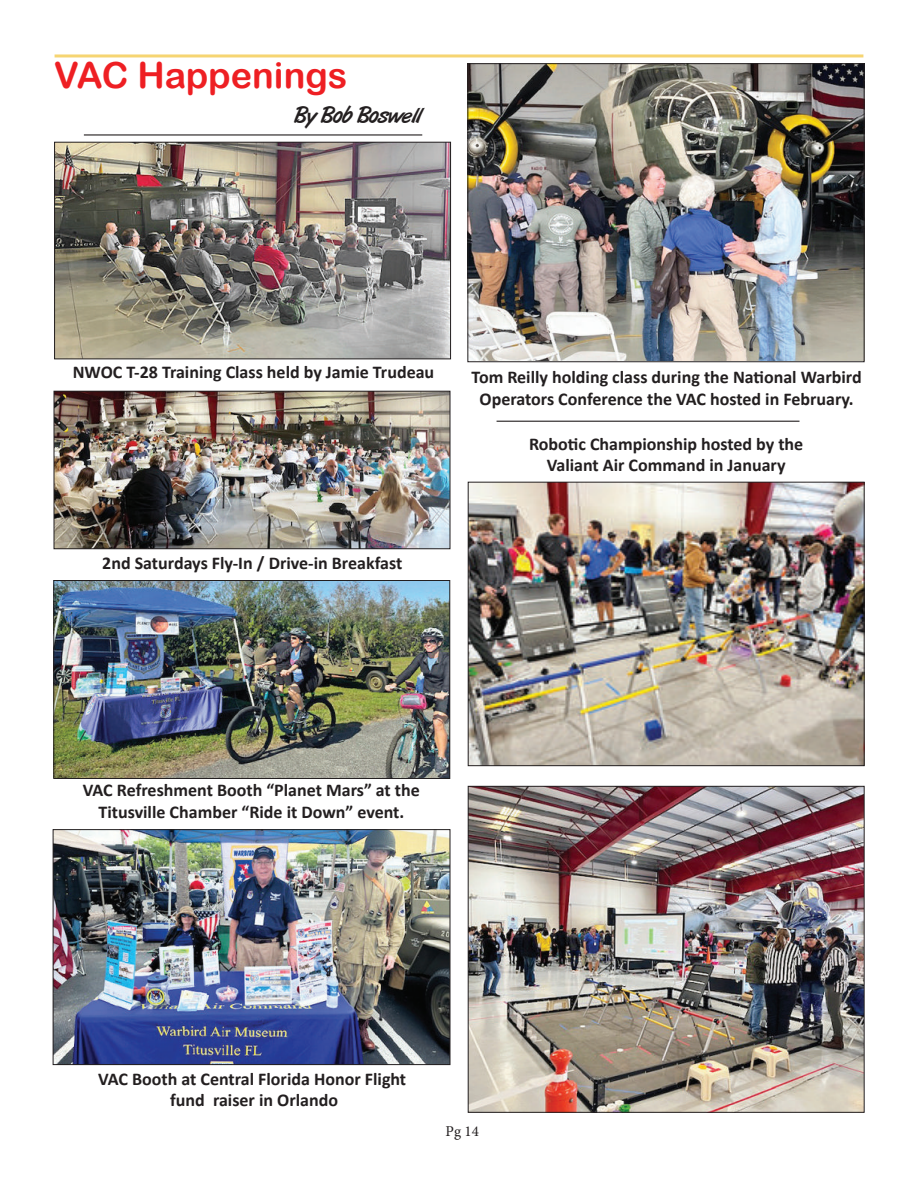
<style>
.page{position:relative;width:918px;height:1188px;background:#fff}
.page>*{position:absolute;margin:0;border:0;box-sizing:border-box;transform-origin:0 0}
.t1{font:36px "Arial Rounded MT Bold";color:#ee1f23}
.t2{font:22.5px "Art Brush";color:#231f20}
.t3{font:700 18px/21.6px "Calibri";color:#231f20;text-align:center}
.t4{font:15px "Minion Pro";color:#231f20}
</style>
<div class="page">
<img style="left:56px;top:144px;width:393px;height:213px">
<div style="left:54px;top:142px;width:397px;height:217px;border:1px solid #231f20"></div>
<img style="left:470px;top:788px;width:392px;height:323px">
<div style="left:468px;top:786px;width:396px;height:327px;border:1px solid #231f20"></div>
<img style="left:470px;top:484px;width:392px;height:280px">
<div style="left:468px;top:482px;width:396px;height:284px;border:1px solid #231f20"></div>
<img style="left:470px;top:65px;width:392px;height:295px">
<div style="left:468px;top:63px;width:396px;height:299px;border:1px solid #231f20"></div>
<img style="left:56px;top:393px;width:392px;height:154px">
<div style="left:54px;top:391px;width:396px;height:158px;border:1px solid #231f20"></div>
<img style="left:56px;top:582px;width:392px;height:195px">
<div style="left:54px;top:580px;width:396px;height:199px;border:1px solid #231f20"></div>
<img style="left:55px;top:831px;width:393px;height:232px">
<div style="left:53px;top:829px;width:397px;height:236px;border:1px solid #231f20"></div>
<hr style="left:84px;top:134px;width:338px;height:2px;background:#231f20">
<hr style="left:55px;top:54px;width:808px;height:3px;background:#f6d572">
<hr style="left:497px;top:421px;width:303px;height:1px;background:#231f20">
<h1 class="t1" style="left:54px;top:54px;width:295px">VAC Happenings</h1>
<p class="t2" style="left:294px;top:103px;width:128px">By Bob Boswell</p>
<p class="t3" style="left:73px;top:361px;width:363px">NWOC T-28 Training Class held by Jamie Trudeau</p>
<p class="t3" style="left:102px;top:551px;width:302px">2nd Saturdays Fly-In / Drive-in Breakfast</p>
<p class="t3" style="left:472px;top:366px;width:392px">Tom Reilly holding class during the National Warbird<br>Operators Conference the VAC hosted in February.</p>
<p class="t3" style="left:529px;top:433px;width:276px">Robotic Championship hosted by the<br>Valiant Air Command in January</p>
<p class="t3" style="left:83px;top:779px;width:338px">VAC Refreshment Booth “Planet Mars” at the<br>Titusville Chamber “Ride it Down” event.</p>
<p class="t3" style="left:98px;top:1068px;width:310px">VAC Booth at Central Florida Honor Flight fund raiser in Orlando</p>
<p class="t4" style="left:446px;top:1121px;width:35px">Pg 14</p>
</div>
